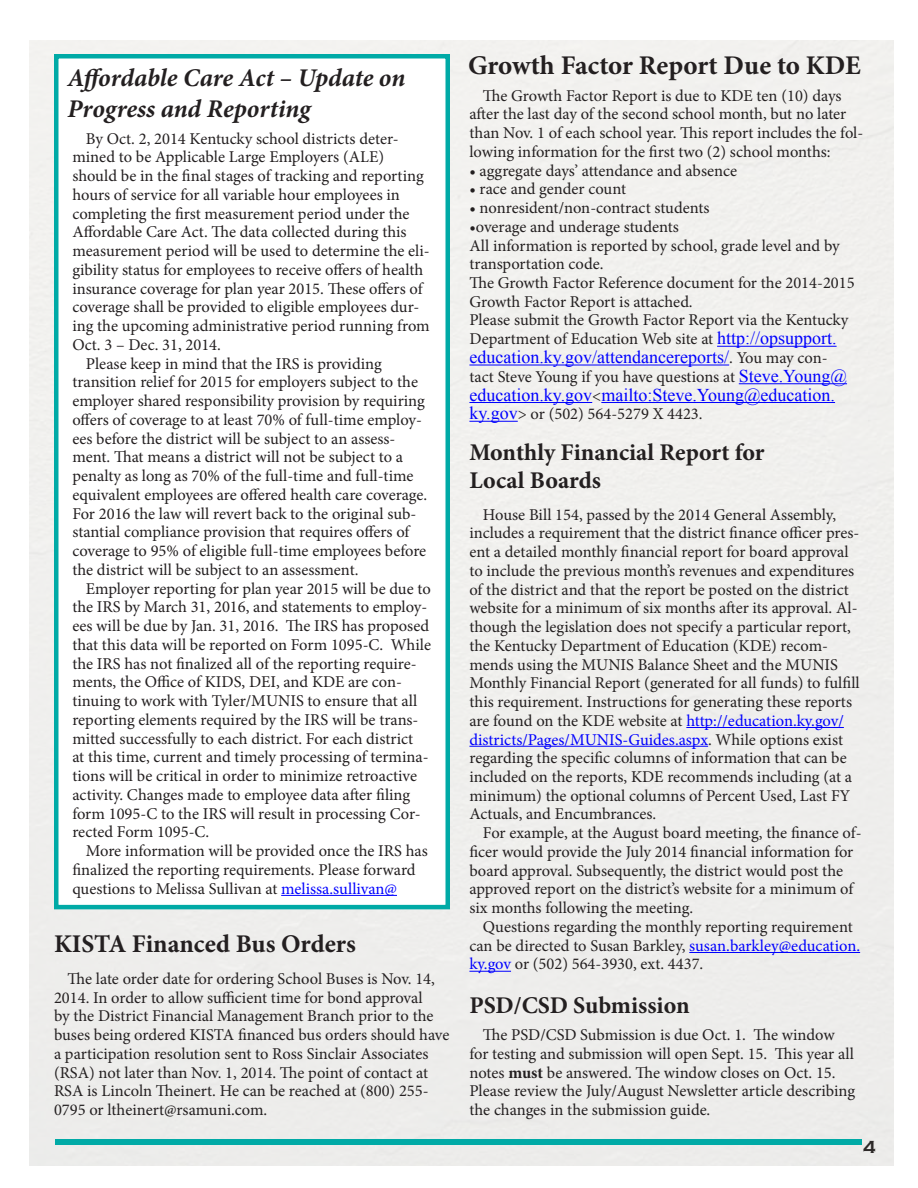
<style>
.page{position:relative;width:918px;height:1188px;background:#fff}
.page>*{position:absolute;margin:0;border:0;box-sizing:border-box;transform-origin:0 0}
.t1{font:700 27px "Minion Pro";color:#231f20}
.t2{font:italic 700 25.5px/30.6px "Minion Pro";letter-spacing:-.005em;color:#231f20}
.t3{font:700 25.5px "Minion Pro";color:#231f20}
.t4{font:700 24px/27.6px "Minion Pro";color:#231f20}
.t5{font:18px "Times New Roman";color:#00f}
.t6{font:700 18px "Copperplate Gothic";color:#231f20}
.t7{font:16.5px/18.8px "Minion Pro";color:#231f20}
.s1{color:#00f}
.s2{font-family:"Times New Roman";font-size:18px;color:#00f}
.s3{font-family:"Minion Pro";font-size:16.5px;color:#231f20}
.s4{font-weight:700}
</style>
<div class="page">
<div style="left:55px;top:1139px;width:807px;height:6px;background:#00aaa6"></div>
<div style="left:54px;top:54px;width:396px;height:855px;background:#fff;border:4px solid #00aaa6"></div>
<hr style="left:717px;top:346px;width:120px;height:1px;background:#00f">
<hr style="left:469px;top:365px;width:260px;height:1px;background:#00f">
<hr style="left:739px;top:383px;width:108px;height:1px;background:#00f">
<hr style="left:469px;top:402px;width:123px;height:1px;background:#00f">
<hr style="left:601px;top:402px;width:234px;height:1px;background:#00f">
<hr style="left:469px;top:421px;width:49px;height:1px;background:#00f">
<hr style="left:686px;top:727px;width:158px;height:1px;background:#00f">
<hr style="left:469px;top:746px;width:239px;height:1px;background:#00f">
<hr style="left:689px;top:952px;width:171px;height:1px;background:#00f">
<hr style="left:469px;top:971px;width:42px;height:1px;background:#00f">
<hr style="left:281px;top:895px;width:116px;height:1px;background:#00f">
<h2 class="t2" style="left:68px;top:62px;width:339px">Affordable Care Act – Update on<br>Progress and Reporting</h2>
<p class="t7" style="left:86px;top:129px;width:314px">By Oct. 2, 2014 Kentucky school districts deter-</p>
<p class="t7" style="left:72px;top:148px;width:313px">mined to be Applicable Large Employers (ALE)</p>
<p class="t7" style="left:72px;top:167px;width:353px">should be in the final stages of tracking and reporting</p>
<p class="t7" style="left:72px;top:185px;width:329px">hours of service for all variable hour employees in</p>
<p class="t7" style="left:72px;top:204px;width:339px">completing the first measurement period under the</p>
<p class="t7" style="left:72px;top:223px;width:336px">Affordable Care Act. The data collected during this</p>
<p class="t7" style="left:72px;top:242px;width:359px">measurement period will be used to determine the eli-</p>
<p class="t7" style="left:72px;top:260px;width:353px">gibility status for employees to receive offers of health</p>
<p class="t7" style="left:72px;top:279px;width:352px">insurance coverage for plan year 2015. These offers of</p>
<p class="t7" style="left:72px;top:298px;width:348px">coverage shall be provided to eligible employees dur-</p>
<p class="t7" style="left:72px;top:317px;width:359px">ing the upcoming administrative period running from</p>
<p class="t7" style="left:72px;top:335px;width:150px">Oct. 3 – Dec. 31, 2014.</p>
<p class="t7" style="left:86px;top:354px;width:297px">Please keep in mind that the IRS is providing</p>
<p class="t7" style="left:72px;top:373px;width:347px">transition relief for 2015 for employers subject to the</p>
<p class="t7" style="left:72px;top:392px;width:354px">employer shared responsibility provision by requiring</p>
<p class="t7" style="left:72px;top:410px;width:351px">offers of coverage to at least 70% of full-time employ-</p>
<p class="t7" style="left:72px;top:429px;width:325px">ees before the district will be subject to an assess-</p>
<p class="t7" style="left:72px;top:448px;width:332px">ment. That means a district will not be subject to a</p>
<p class="t7" style="left:72px;top:467px;width:343px">penalty as long as 70% of the full-time and full-time</p>
<p class="t7" style="left:72px;top:485px;width:356px">equivalent employees are offered health care coverage.</p>
<p class="t7" style="left:72px;top:504px;width:345px">For 2016 the law will revert back to the original sub-</p>
<p class="t7" style="left:72px;top:523px;width:339px">stantial compliance provision that requires offers of</p>
<p class="t7" style="left:72px;top:542px;width:355px">coverage to 95% of eligible full-time employees before</p>
<p class="t7" style="left:72px;top:560px;width:288px">the district will be subject to an assessment.</p>
<p class="t7" style="left:86px;top:579px;width:346px">Employer reporting for plan year 2015 will be due to</p>
<p class="t7" style="left:72px;top:598px;width:357px">the IRS by March 31, 2016, and statements to employ-</p>
<p class="t7" style="left:72px;top:617px;width:358px">ees will be due by Jan. 31, 2016. The IRS has proposed</p>
<p class="t7" style="left:72px;top:635px;width:360px">that this data will be reported on Form 1095-C. While</p>
<p class="t7" style="left:72px;top:654px;width:346px">the IRS has not finalized all of the reporting require-</p>
<p class="t7" style="left:72px;top:673px;width:331px">ments, the Office of KIDS, DEI, and KDE are con-</p>
<p class="t7" style="left:72px;top:692px;width:347px">tinuing to work with Tyler/MUNIS to ensure that all</p>
<p class="t7" style="left:72px;top:710px;width:348px">reporting elements required by the IRS will be trans-</p>
<p class="t7" style="left:72px;top:729px;width:342px">mitted successfully to each district. For each district</p>
<p class="t7" style="left:72px;top:748px;width:358px">at this time, current and timely processing of termina-</p>
<p class="t7" style="left:72px;top:766px;width:346px">tions will be critical in order to minimize retroactive</p>
<p class="t7" style="left:72px;top:785px;width:339px">activity. Changes made to employee data after filing</p>
<p class="t7" style="left:72px;top:804px;width:350px">form 1095-C to the IRS will result in processing Cor-</p>
<p class="t7" style="left:72px;top:823px;width:138px">rected Form 1095-C.</p>
<p class="t7" style="left:86px;top:841px;width:343px">More information will be provided once the IRS has</p>
<p class="t7" style="left:72px;top:860px;width:345px">finalized the reporting requirements. Please forward</p>
<p class="t7" style="left:72px;top:879px;width:326px">questions to Melissa Sullivan at <span class="s1">melissa.sullivan@</span></p>
<h2 class="t3" style="left:54px;top:926px;width:303px">KISTA Financed Bus Orders</h2>
<p class="t7" style="left:54px;top:969px;width:397px;text-indent:13px">The late order date for ordering School Buses is Nov. 14, 2014. In order to allow sufficient time for bond approval<br>by the District Financial Management Branch prior to the buses being ordered KISTA financed bus orders should have a participation resolution sent to Ross Sinclair Associates (RSA) not later than Nov. 1, 2014. The point of contact at RSA is Lincoln Theinert. He can be reached at (800) 255- 0795 or ltheinert@rsamuni.com.</p>
<h1 class="t1" style="left:468px;top:46px;width:394px">Growth Factor Report Due to KDE</h1>
<p class="t7" style="left:469px;top:86px;width:395px;text-indent:13px">The Growth Factor Report is due to KDE ten (10) days after the last day of the second school month, but no later than Nov. 1 of each school year. This report includes the fol&shy;lowing information for the first two (2) school months:</p>
<p class="t7" style="left:469px;top:161px;width:269px">• aggregate days’ attendance and absence</p>
<p class="t7" style="left:469px;top:180px;width:158px">• race and gender count</p>
<p class="t7" style="left:469px;top:198px;width:242px">• nonresident/non-contract students</p>
<p class="t7" style="left:469px;top:217px;width:387px">•overage and underage students<br>All information is reported by school, grade level and by transportation code.<br>The Growth Factor Reference document for the 2014-2015<br>Growth Factor Report is attached.<br>Please submit the Growth Factor Report via the Kentucky Department of Education Web site at <span class="s2">http://opsupport.</span></p>
<p class="t5" style="left:469px;top:345px;width:360px">education.ky.gov/attendancereports/<span class="s3">. You may con-</span></p>
<p class="t7" style="left:469px;top:367px;width:379px">tact Steve Young if you have questions at <span class="s2">Steve.Young@</span></p>
<p class="t5" style="left:469px;top:382px;width:367px">education.ky.gov<span class="s3">&lt;</span>mailto:Steve.Young@education.</p>
<p class="t7" style="left:469px;top:405px;width:235px"><span class="s2">ky.gov</span>&gt; or (502) 564-5279 X 4423.</p>
<h3 class="t4" style="left:469px;top:438px;width:297px">Monthly Financial Report for<br>Local Boards</h3>
<p class="t7" style="left:469px;top:505px;width:392px;text-indent:13px">House Bill 154, passed by the 2014 General Assembly, includes a requirement that the district finance officer pres&shy;ent a detailed monthly financial report for board approval to include the previous month’s revenues and expenditures of the district and that the report be posted on the district website for a minimum of six months after its approval. Al&shy;though the legislation does not specify a particular report, the Kentucky Department of Education (KDE) recom&shy;mends using the MUNIS Balance Sheet and the MUNIS Monthly Financial Report (generated for all funds) to fulfill this requirement. Instructions for generating these reports are found on the KDE website at <span class="s1">http://education.ky.gov/ districts/Pages/MUNIS-Guides.aspx</span>. While options exist regarding the specific columns of information that can be included on the reports, KDE recommends including (at a minimum) the optional columns of Percent Used, Last FY Actuals, and Encumbrances.</p>
<p class="t7" style="left:469px;top:824px;width:394px;text-indent:13px">For example, at the August board meeting, the finance of&shy;ficer would provide the July 2014 financial information for board approval. Subsequently, the district would post the approved report on the district’s website for a minimum of six months following the meeting.</p>
<p class="t7" style="left:469px;top:917px;width:392px;text-indent:13px">Questions regarding the monthly reporting requirement can be directed to Susan Barkley, <span class="s1">susan.barkley@education. ky.gov</span> or (502) 564-3930, ext. 4437.</p>
<h3 class="t4" style="left:469px;top:991px;width:222px">PSD/CSD Submission</h3>
<p class="t7" style="left:469px;top:1026px;width:387px;text-indent:13px">The PSD/CSD Submission is due Oct. 1. The window for testing and submission will open Sept. 15. This year all notes <span class="s4">must</span> be answered. The window closes on Oct. 15.<br>Please review the July/August Newsletter article describing the changes in the submission guide.</p>
<p class="t6" style="left:863px;top:1137px;width:14px">4</p>
</div>
